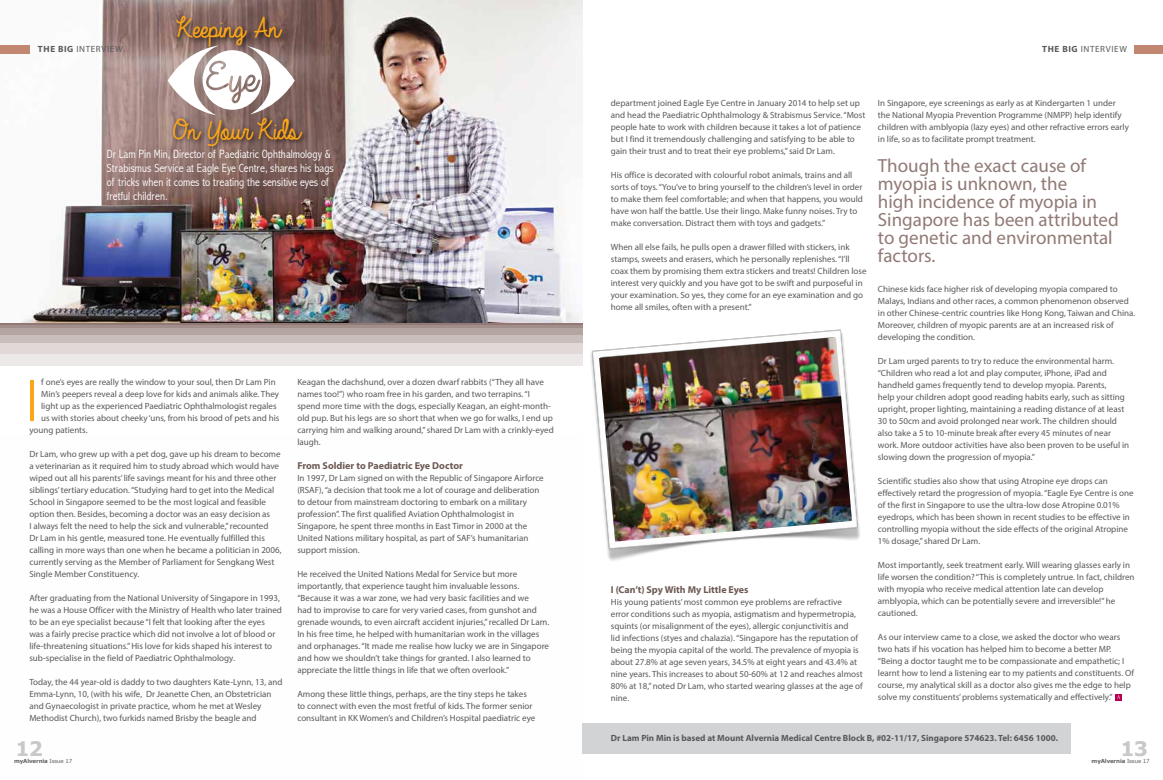
<style>
.page{position:relative;width:1163px;height:780px;background:#fff}
.page>*{position:absolute;margin:0;border:0;box-sizing:border-box;transform-origin:0 0}
.t1{font:300 condensed 60px "Abadi";color:#faa61a}
.t2{font:30px "Always In My Heart";color:#faa61a}
.t3{font:700 20px "Verdana";color:#c7c8ca}
.t4{font:19px/18px "Myriad Pro";color:#917a75}
.t5{font:300 condensed 12px/14px "Abadi";color:#fff}
.t6{font:700 10px "Myriad Pro";color:#6d5a54}
.t7{font:9px/12px "Myriad Pro";color:#58595b}
.t8{font:700 9px "Myriad Pro";color:#58595b}
.t9{font:9px "Myriad Pro";letter-spacing:.07em;color:#58595b}
.t10{font:700 5.5px "Verdana";letter-spacing:-.025em;color:#636466}
.s1{font-weight:700}
.s2{font-weight:400}
</style>
<div class="page">
<img style="left:10px;top:0;width:572px;height:323px">
<div style="left:0;top:353px;width:582px;height:12px;background:#ece8e7"></div>
<div style="left:0;top:343px;width:582px;height:10px;background:#e0d9d7"></div>
<div style="left:0;top:334px;width:582px;height:9px;background:#c9bebb"></div>
<div style="left:0;top:327px;width:582px;height:7px;background:#b5a5a1"></div>
<svg style="left:0;top:324px;width:582px;height:4px;background:#9d8984"></svg>
<hr style="left:0;top:323px;width:582px;height:1px;background:#917a75">
<div style="left:582px;top:723px;width:489px;height:31px;background:#d1d3d4"></div>
<div style="left:170px;top:114px;width:139px;height:39px;background:#000;opacity:.75"></div>
<div style="left:173px;top:13px;width:116px;height:41px;background:#000;opacity:.75"></div>
<img style="left:582px;top:323px;width:278px;height:238px">
<img style="left:599px;top:337px;width:252px;height:204px">
<svg style="left:1115px;top:694px;width:6px;height:6px"></svg>
<div style="left:0;top:45px;width:29px;height:9px;background:#c28771"></div>
<svg style="left:168px;top:45px;width:126px;height:70px"></svg>
<div style="left:1134px;top:45px;width:28px;height:9px;background:#c28771"></div>
<h2 class="t2" style="left:173px;top:13px;width:103px">Keeping An</h2>
<p class="t9" style="left:38px;top:44px;width:86px"><span class="s1">THE BIG</span> INTERVIEW</p>
<p class="t9" style="left:1042px;top:44px;width:86px"><span class="s1">THE BIG</span> INTERVIEW</p>
<h2 class="t2" style="left:167px;top:114px;width:129px">On Your Kids</h2>
<h3 class="t5" style="left:107px;top:147px;width:228px">Dr Lam Pin Min, Director of Paediatric Ophthalmology &amp; Strabismus Service at Eagle Eye Centre, shares his bags of tricks when it comes to treating the sensitive eyes of fretful children.</h3>
<p class="t7" style="left:41px;top:376px;width:236px">f one’s eyes are really the window to your soul, then Dr Lam Pin</p>
<p class="t7" style="left:41px;top:388px;width:239px">Min’s peepers reveal a deep love for kids and animals alike. They</p>
<p class="t7" style="left:41px;top:400px;width:237px">light up as the experienced Paediatric Ophthalmologist regales</p>
<p class="t7" style="left:41px;top:412px;width:240px">us with stories about cheeky ‘uns, from his brood of pets and his</p>
<p class="t7" style="left:29px;top:424px;width:60px">young patients.</p>
<p class="t7" style="left:29px;top:448px;width:254px">Dr Lam, who grew up with a pet dog, gave up his dream to become a veterinarian as it required him to study abroad which would have wiped out all his parents’ life savings meant for his and three other siblings’ tertiary education. “Studying hard to get into the Medical School in Singapore seemed to be the most logical and feasible option then. Besides, becoming a doctor was an easy decision as<br>I always felt the need to help the sick and vulnerable,” recounted<br>Dr Lam in his gentle, measured tone. He eventually fulfilled this calling in more ways than one when he became a politician in 2006, currently serving as the Member of Parliament for Sengkang West Single Member Constituency.</p>
<p class="t7" style="left:29px;top:591px;width:254px">After graduating from the National University of Singapore in 1993, he was a House Officer with the Ministry of Health who later trained to be an eye specialist because “I felt that looking after the eyes<br>was a fairly precise practice which did not involve a lot of blood or life-threatening situations.” His love for kids shaped his interest to sub-specialise in the field of Paediatric Ophthalmology.</p>
<p class="t7" style="left:29px;top:675px;width:255px">Today, the 44 year-old is daddy to two daughters Kate-Lynn, 13, and Emma-Lynn, 10, (with his wife, Dr Jeanette Chen, an Obstetrician and Gynaecologist in private practice, whom he met at Wesley Methodist Church), two furkids named Brisby the beagle and</p>
<h1 class="t1" style="left:26px;top:365px;width:13px">I</h1>
<h3 class="t3" style="left:15px;top:734px;width:29px">12</h3>
<p class="t10" style="left:14px;top:756px;width:60px">myAlvernia <span class="s2">Issue 17</span></p>
<p class="t7" style="left:297px;top:375px;width:258px">Keagan the dachshund, over a dozen dwarf rabbits (“They all have names too!”) who roam free in his garden, and two terrapins. “I spend more time with the dogs, especially Keagan, an eight-month&shy;old pup. But his legs are so short that when we go for walks, I end up carrying him and walking around,” shared Dr Lam with a crinkly-eyed laugh.</p>
<p class="t6" style="left:297px;top:459px;width:167px">From Soldier to Paediatric Eye Doctor</p>
<p class="t7" style="left:297px;top:472px;width:248px">In 1997, Dr Lam signed on with the Republic of Singapore Airforce (RSAF), “a decision that took me a lot of courage and deliberation to detour from mainstream doctoring to embark on a military profession”. The first qualified Aviation Ophthalmologist in Singapore, he spent three months in East Timor in 2000 at the United Nations military hospital, as part of SAF’s humanitarian support mission.</p>
<p class="t7" style="left:297px;top:568px;width:253px">He received the United Nations Medal for Service but more importantly, that experience taught him invaluable lessons. “Because it was a war zone, we had very basic facilities and we<br>had to improvise to care for very varied cases, from gunshot and grenade wounds, to even aircraft accident injuries,” recalled Dr Lam.<br>In his free time, he helped with humanitarian work in the villages and orphanages. “It made me realise how lucky we are in Singapore and how we shouldn’t take things for granted. I also learned to appreciate the little things in life that we often overlook.”</p>
<p class="t7" style="left:297px;top:688px;width:239px">Among these little things, perhaps, are the tiny steps he takes to connect with even the most fretful of kids. The former senior consultant in KK Women’s and Children’s Hospital paediatric eye</p>
<p class="t7" style="left:610px;top:97px;width:256px">department joined Eagle Eye Centre in January 2014 to help set up and head the Paediatric Ophthalmology &amp; Strabismus Service. “Most people hate to work with children because it takes a lot of patience but I find it tremendously challenging and satisfying to be able to gain their trust and to treat their eye problems,” said Dr Lam.</p>
<p class="t7" style="left:610px;top:169px;width:254px">His office is decorated with colourful robot animals, trains and all sorts of toys. “You’ve to bring yourself to the children’s level in order to make them feel comfortable; and when that happens, you would have won half the battle. Use their lingo. Make funny noises. Try to make conversation. Distract them with toys and gadgets.”</p>
<p class="t7" style="left:610px;top:241px;width:257px">When all else fails, he pulls open a drawer filled with stickers, ink stamps, sweets and erasers, which he personally replenishes. “I’ll coax them by promising them extra stickers and treats! Children lose interest very quickly and you have got to be swift and purposeful in your examination. So yes, they come for an eye examination and go home all smiles, often with a present.”</p>
<p class="t6" style="left:610px;top:582px;width:139px">I (Can’t) Spy With My Little Eyes</p>
<p class="t7" style="left:610px;top:595px;width:253px">His young patients’ most common eye problems are refractive<br>error conditions such as myopia, astigmatism and hypermetropia, squints (or misalignment of the eyes), allergic conjunctivitis and<br>lid infections (styes and chalazia). “Singapore has the reputation of being the myopia capital of the world. The prevalence of myopia is about 27.8% at age seven years, 34.5% at eight years and 43.4% at nine years. This increases to about 50-60% at 12 and reaches almost 80% at 18,” noted Dr Lam, who started wearing glasses at the age of nine.</p>
<p class="t7" style="left:877px;top:97px;width:252px">In Singapore, eye screenings as early as at Kindergarten 1 under the National Myopia Prevention Programme (NMPP) help identify children with amblyopia (lazy eyes) and other refractive errors early in life, so as to facilitate prompt treatment.</p>
<h3 class="t4" style="left:877px;top:156px;width:242px">Though the exact cause of myopia is unknown, the<br>high incidence of myopia in<br>Singapore has been attributed to genetic and environmental factors.</h3>
<p class="t7" style="left:877px;top:283px;width:259px">Chinese kids face higher risk of developing myopia compared to Malays, Indians and other races, a common phenomenon observed in other Chinese-centric countries like Hong Kong, Taiwan and China.<br>Moreover, children of myopic parents are at an increased risk of developing the condition.</p>
<p class="t7" style="left:877px;top:355px;width:253px">Dr Lam urged parents to try to reduce the environmental harm. “Children who read a lot and play computer, iPhone, iPad and handheld games frequently tend to develop myopia. Parents,<br>help your children adopt good reading habits early, such as sitting upright, proper lighting, maintaining a reading distance of at least 30 to 50cm and avoid prolonged near work. The children should also take a 5 to 10-minute break after every 45 minutes of near work. More outdoor activities have also been proven to be useful in slowing down the progression of myopia.”</p>
<p class="t7" style="left:877px;top:475px;width:257px">Scientific studies also show that using Atropine eye drops can effectively retard the progression of myopia. “Eagle Eye Centre is one of the first in Singapore to use the ultra-low dose Atropine 0.01% eyedrops, which has been shown in recent studies to be effective in controlling myopia without the side effects of the original Atropine 1% dosage,” shared Dr Lam.</p>
<p class="t7" style="left:877px;top:559px;width:258px">Most importantly, seek treatment early. Will wearing glasses early in life worsen the condition? “This is completely untrue. In fact, children with myopia who receive medical attention late can develop amblyopia, which can be potentially severe and irreversible!” he cautioned.</p>
<p class="t7" style="left:877px;top:631px;width:258px">As our interview came to a close, we asked the doctor who wears two hats if his vocation has helped him to become a better MP. “Being a doctor taught me to be compassionate and empathetic; I learnt how to lend a listening ear to my patients and constituents. Of course, my analytical skill as a doctor also gives me the edge to help solve my constituents’ problems systematically and effectively.”</p>
<p class="t8" style="left:610px;top:731px;width:448px">Dr Lam Pin Min is based at Mount Alvernia Medical Centre Block B, #02-11/17, Singapore 574623. Tel: 6456 1000.</p>
<h3 class="t3" style="left:1120px;top:734px;width:29px">13</h3>
<p class="t10" style="left:1091px;top:757px;width:60px">myAlvernia <span class="s2">Issue 17</span></p>
</div>
